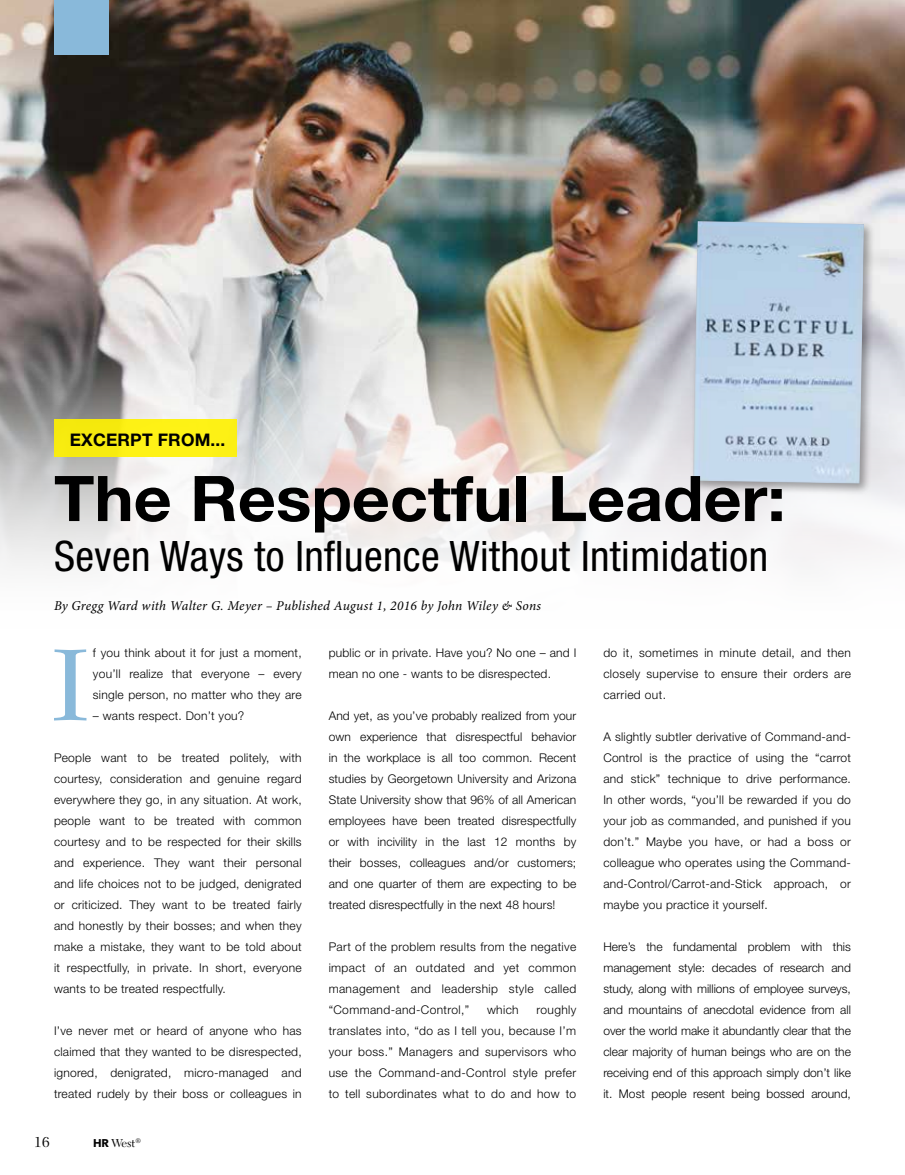
<style>
.page{position:relative;width:905px;height:1175px;background:#fff}
.page>*{position:absolute;margin:0;border:0;box-sizing:border-box;transform-origin:0 0}
.t1{font:106.05px "New Caledonia LT Std";color:#89b9da}
.t2{font:700 63px "Helvetica Neue LT Std";color:#000;scale:1.05 1}
.t3{font:condensed 42px "Helvetica Neue LT Std";letter-spacing:.01em;color:#000}
.t4{font:700 17.4px "Helvetica Neue LT Std";color:#000}
.t5{font:15px "New Caledonia LT Std";color:#000}
.t6{font:italic 13.5px "Minion Pro";letter-spacing:.015em;color:#000}
.t7{font:300 12px/21px "Helvetica Neue LT Std";letter-spacing:.02em;color:#000;text-align:justify}
.t8{font:12px "New Caledonia LT Std";color:#000}
.s1{font-family:"Avenir Next";font-weight:700;font-size:11.25px}
</style>
<div class="page">
<img style="left:0;top:0;width:904px;height:336px">
<svg style="left:0;top:336px;width:904px;height:233px"></svg>
<div style="left:54px;top:0;width:54px;height:54px;background:#89b9da"></div>
<div style="left:690px;top:218px;width:186px;height:277px;background:#000;opacity:.35"></div>
<img style="left:693px;top:221px;width:171px;height:262px">
<div style="left:54px;top:419px;width:183px;height:38px;background:#fdf115"></div>
<h3 class="t4" style="left:70px;top:429px;width:25px">Excerpt</h3>
<h3 class="t4" style="left:158px;top:429px;width:14px">from</h3>
<h3 class="t4" style="left:211px;top:429px;width:16px">...</h3>
<h2 class="t2" style="left:54px;top:459px;width:698px">The Respectful Leader:</h2>
<h3 class="t3" style="left:54px;top:532px;width:715px">Seven Ways to Influence Without Intimidation</h3>
<p class="t6" style="left:54px;top:597px;width:488px">By Gregg Ward with Walter G. Meyer – Published August 1, 2016 by John Wiley &amp; Sons</p>
<h1 class="t1" style="left:50px;top:623px;width:43px">I</h1>
<p class="t7" style="left:93px;top:642px;width:210px">f you think about it for just a moment, you’ll realize that everyone – every single person, no matter who they are</p>
<p class="t7" style="left:93px;top:705px;width:153px">– wants respect. Don’t you?</p>
<p class="t7" style="left:54px;top:747px;width:249px">People want to be treated politely, with courtesy, consideration and genuine regard everywhere they go, in any situation. At work, people want to be treated with common courtesy and to be respected for their skills and experience. They want their personal and life choices not to be judged, denigrated or criticized. They want to be treated fairly and honestly by their bosses; and when they make a mistake, they want to be told about it respectfully, in private. In short, everyone wants to be treated respectfully.</p>
<p class="t7" style="left:54px;top:1020px;width:249px">I’ve never met or heard of anyone who has claimed that they wanted to be disrespected, ignored, denigrated, micro-managed and treated rudely by their boss or colleagues in</p>
<p class="t5" style="left:34px;top:1133px;width:17px">16</p>
<p class="t8" style="left:93px;top:1135px;width:49px"><span class="s1">HR</span> West<sup>®</sup></p>
<p class="t7" style="left:329px;top:642px;width:249px">public or in private. Have you? No one – and I mean no one - wants to be disrespected.</p>
<p class="t7" style="left:329px;top:705px;width:249px">And yet, as you’ve probably realized from your own experience that disrespectful behavior in the workplace is all too common. Recent studies by Georgetown University and Arizona State University show that 96% of all American employees have been treated disrespectfully or with incivility in the last 12 months by their bosses, colleagues and/or customers; and one quarter of them are expecting to be treated disrespectfully in the next 48 hours!</p>
<p class="t7" style="left:329px;top:936px;width:249px">Part of the problem results from the negative impact of an outdated and yet common management and leadership style called “Command-and-Control,”</p>
<p class="t7" style="left:329px;top:999px;width:249px;text-indent:208px">roughly translates into, “do as I tell you, because I’m your boss.” Managers and supervisors who use the Command-and-Control style prefer to tell subordinates what to do and how to</p>
<p class="t7" style="left:487px;top:999px;width:33px">which</p>
<p class="t7" style="left:603px;top:642px;width:249px">do it, sometimes in minute detail, and then closely supervise to ensure their orders are carried out.</p>
<p class="t7" style="left:603px;top:726px;width:249px">A slightly subtler derivative of Command-and-Control is the practice of using the “carrot and stick” technique to drive performance.<br>In other words, “you’ll be rewarded if you do your job as commanded, and punished if you don’t.” Maybe you have, or had a boss or colleague who operates using the Command&shy;and-Control/Carrot-and-Stick approach, or maybe you practice it yourself.</p>
<p class="t7" style="left:603px;top:936px;width:249px">Here’s the fundamental problem with this management style: decades of research and study, along with millions of employee surveys, and mountains of anecdotal evidence from all over the world make it abundantly clear that the clear majority of human beings who are on the receiving end of this approach simply don’t like it. Most people resent being bossed around,</p>
</div>
